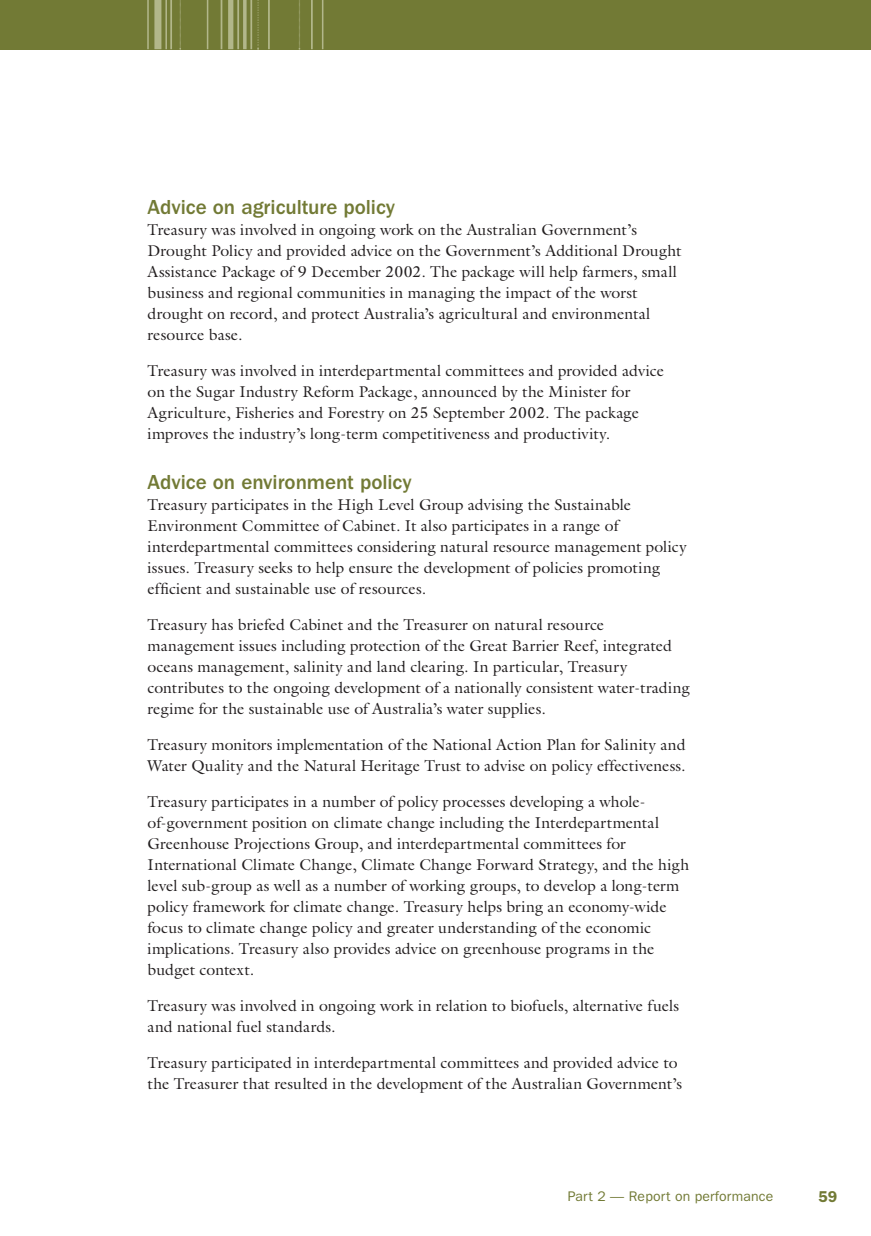
<style>
.page{position:relative;width:871px;height:1236px;background:#fff}
.page>*{position:absolute;margin:0;border:0;box-sizing:border-box;transform-origin:0 0}
.t1{font:500 21px "Franklin Gothic";color:#727a35}
.t2{font:15.75px/21px "Galliard";color:#231f20}
.t3{font:600 15.75px "Franklin Gothic";color:#727a35}
.t4{font:14px "Franklin Gothic";letter-spacing:.01em;color:#727a35}
</style>
<div class="page">
<div style="left:0;top:0;width:870px;height:49px;background:#727a35"></div>
<hr style="left:322px;top:0;width:1px;height:49px;background:#b2b78a">
<hr style="left:311px;top:0;width:1px;height:49px;background:#b2b78a">
<svg style="left:299px;top:0;width:1px;height:50px"></svg>
<hr style="left:268px;top:0;width:1px;height:49px;background:#b2b78a">
<svg style="left:257px;top:0;width:2px;height:50px"></svg>
<hr style="left:251px;top:0;width:1px;height:49px;background:#b2b78a">
<hr style="left:244px;top:0;width:2px;height:49px;background:#b2b78a">
<hr style="left:237px;top:0;width:1px;height:49px;background:#b2b78a">
<hr style="left:229px;top:0;width:3px;height:49px;background:#b2b78a">
<hr style="left:221px;top:0;width:1px;height:49px;background:#b2b78a">
<hr style="left:207px;top:0;width:1px;height:49px;background:#b2b78a">
<svg style="left:180px;top:0;width:1px;height:50px"></svg>
<hr style="left:171px;top:0;width:1px;height:49px;background:#b2b78a">
<hr style="left:166px;top:0;width:1px;height:49px;background:#b2b78a">
<hr style="left:156px;top:0;width:4px;height:49px;background:#b2b78a">
<hr style="left:148px;top:0;width:1px;height:49px;background:#b2b78a">
<h1 class="t1" style="left:147px;top:200px;width:249px">Advice on agriculture policy</h1>
<p class="t2" style="left:147px;top:221px;width:535px">Treasury was involved in ongoing work on the Australian Government’s Drought Policy and provided advice on the Government’s Additional Drought Assistance Package of 9 December 2002. The package will help farmers, small business and regional communities in managing the impact of the worst drought on record, and protect Australia’s agricultural and environmental resource base.</p>
<p class="t2" style="left:147px;top:362px;width:517px">Treasury was involved in interdepartmental committees and provided advice on the Sugar Industry Reform Package, announced by the Minister for Agriculture, Fisheries and Forestry on 25 September 2002. The package improves the industry’s long-term competitiveness and productivity.</p>
<h1 class="t1" style="left:147px;top:474px;width:265px">Advice on environment policy</h1>
<p class="t2" style="left:147px;top:496px;width:540px">Treasury participates in the High Level Group advising the Sustainable Environment Committee of Cabinet. It also participates in a range of interdepartmental committees considering natural resource management policy issues. Treasury seeks to help ensure the development of policies promoting efficient and sustainable use of resources.</p>
<p class="t2" style="left:147px;top:615px;width:543px">Treasury has briefed Cabinet and the Treasurer on natural resource management issues including protection of the Great Barrier Reef, integrated oceans management, salinity and land clearing. In particular, Treasury contributes to the ongoing development of a nationally consistent water-trading regime for the sustainable use of Australia’s water supplies.</p>
<p class="t2" style="left:147px;top:735px;width:539px">Treasury monitors implementation of the National Action Plan for Salinity and<br>Water Quality and the Natural Heritage Trust to advise on policy effectiveness.</p>
<p class="t2" style="left:147px;top:792px;width:543px">Treasury participates in a number of policy processes developing a whole&shy;of-government position on climate change including the Interdepartmental Greenhouse Projections Group, and interdepartmental committees for International Climate Change, Climate Change Forward Strategy, and the high level sub-group as well as a number of working groups, to develop a long-term policy framework for climate change. Treasury helps bring an economy-wide focus to climate change policy and greater understanding of the economic implications. Treasury also provides advice on greenhouse programs in the budget context.</p>
<p class="t2" style="left:147px;top:996px;width:532px">Treasury was involved in ongoing work in relation to biofuels, alternative fuels and national fuel standards.</p>
<p class="t2" style="left:147px;top:1053px;width:536px">Treasury participated in interdepartmental committees and provided advice to the Treasurer that resulted in the development of the Australian Government’s</p>
<p class="t4" style="left:567px;top:1191px;width:207px">Part 2 — Report on performance</p>
<p class="t3" style="left:818px;top:1190px;width:20px">59</p>
</div>
